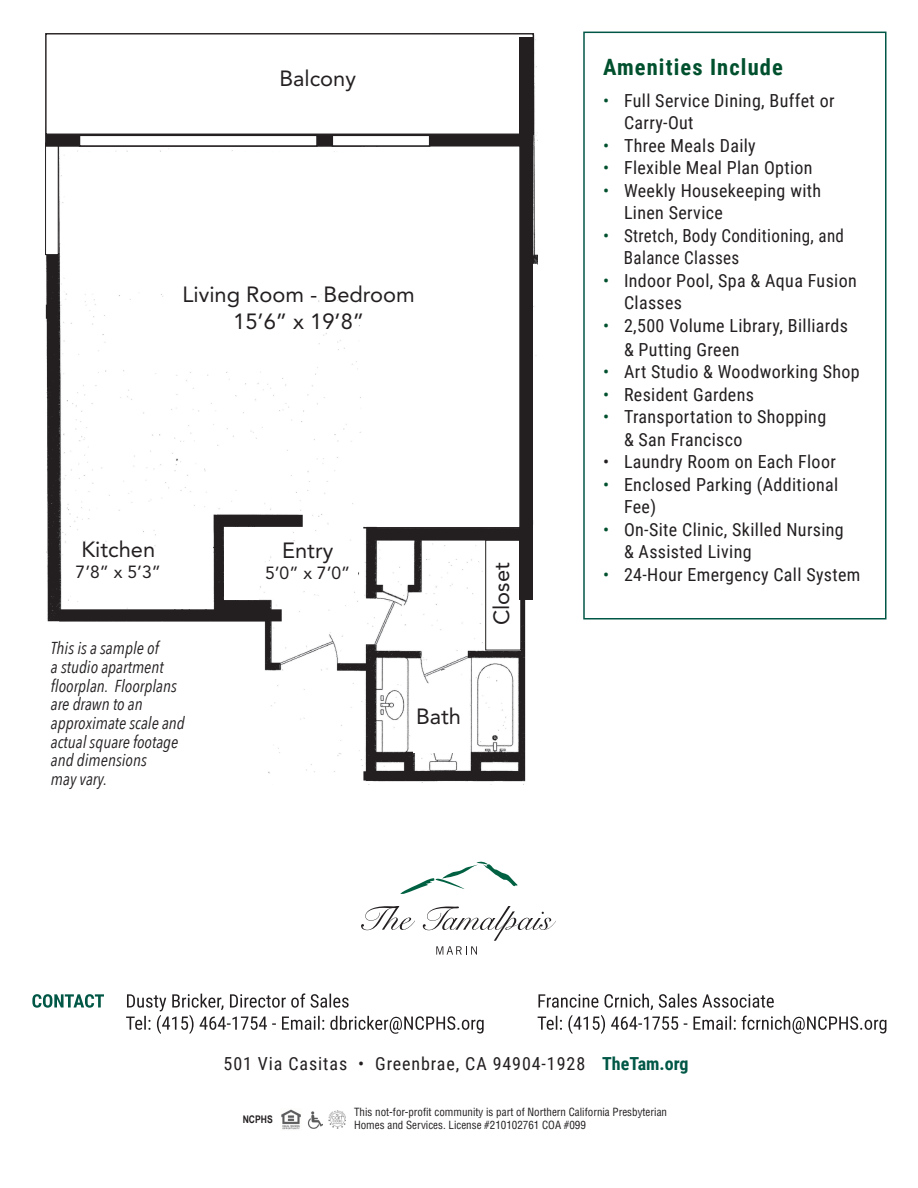
<style>
.page{position:relative;width:918px;height:1188px;background:#fff}
.page>*{position:absolute;margin:0;border:0;box-sizing:border-box;transform-origin:0 0}
.t1{font:700 22.5px "Roboto Condensed";letter-spacing:.05em;color:#00502e}
.t2{font:21.9px/26.2px "Avenir";color:#231f20;text-align:center}
.t3{font:18px/22.5px "Roboto Condensed";letter-spacing:.02em;color:#231f20}
.t4{font:18px "Roboto Condensed";letter-spacing:.05em;color:#231f20}
.t5{font:18px/22.5px "Roboto Condensed";letter-spacing:.02em;color:#231f20;scale:.95 1}
.t6{font:17.55px "Avenir";color:#231f20}
.t7{font:italic 17.25px/18.8px "Avenir Next Condensed";color:#231f20}
.t8{font:condensed 10.95px/13px "Helvetica";color:#231f20}
.t9{font:700 10.5px "Arial Narrow";color:#231f20}
.s1{color:#00502e}
.s2{font-weight:700;color:#005746}
</style>
<div class="page">
<div style="left:583px;top:32px;width:303px;height:588px;border:2px solid #005746"></div>
<svg style="left:400px;top:861px;width:118px;height:33px"></svg>
<svg style="left:423px;top:906px;width:133px;height:49px"></svg>
<svg style="left:361px;top:906px;width:54px;height:24px"></svg>
<img style="left:281px;top:1109px;width:20px;height:21px">
<img style="left:307px;top:1111px;width:15px;height:17px">
<img style="left:328px;top:1110px;width:17px;height:18px">
<svg style="left:126px;top:993px;width:358px;height:41px"></svg>
<svg style="left:32px;top:994px;width:72px;height:14px"></svg>
<svg style="left:538px;top:994px;width:348px;height:40px"></svg>
<img style="left:45px;top:34px;width:493px;height:749px">
<div style="left:108px;top:301px;width:206px;height:68px;background:#fff"></div>
<div style="left:71px;top:549px;width:95px;height:52px;background:#fff"></div>
<div style="left:272px;top:549px;width:85px;height:38px;background:#fff"></div>
<div style="left:413px;top:684px;width:54px;height:68px;background:#fff"></div>
<svg style="left:430px;top:660px;width:38px;height:31px"></svg>
<div style="left:486px;top:540px;width:35px;height:110px;background:#fff"></div>
<div style="left:485px;top:540px;width:36px;height:110px;border:1px solid #231f20"></div>
<div style="left:525px;top:525px;width:36px;height:260px;background:#fff;border:2px solid #fff"></div>
<div style="left:377px;top:264px;width:161px;height:40px;background:#fff"></div>
<div style="left:64px;top:152px;width:299px;height:141px;background:#fff"></div>
<div style="left:46px;top:143px;width:12px;height:112px;background:#fff"></div>
<div style="left:45px;top:143px;width:14px;height:112px;border:1px solid #231f20"></div>
<div style="left:364px;top:772px;width:157px;height:8px;background:#231f20"></div>
<div style="left:363px;top:771px;width:159px;height:10px;border:2px solid #231f20"></div>
<div style="left:368px;top:529px;width:157px;height:11px;background:#231f20"></div>
<div style="left:367px;top:528px;width:159px;height:13px;border:2px solid #231f20"></div>
<div style="left:60px;top:610px;width:221px;height:11px;background:#231f20"></div>
<div style="left:59px;top:609px;width:223px;height:12px;border:2px solid #231f20"></div>
<div style="left:46px;top:135px;width:486px;height:11px;background:#231f20"></div>
<div style="left:45px;top:135px;width:488px;height:12px;border:2px solid #231f20"></div>
<div style="left:218px;top:516px;width:84px;height:10px;background:#231f20"></div>
<div style="left:217px;top:515px;width:86px;height:12px;border:2px solid #231f20"></div>
<div style="left:166px;top:508px;width:47px;height:101px;background:#fff"></div>
<div style="left:46px;top:34px;width:487px;height:100px;background:#fff"></div>
<div style="left:45px;top:33px;width:489px;height:102px;border:1px solid #231f20"></div>
<div style="left:519px;top:37px;width:14px;height:563px;background:#231f20"></div>
<div style="left:362px;top:147px;width:157px;height:380px;background:#fff"></div>
<div style="left:332px;top:135px;width:98px;height:11px;background:#fff"></div>
<div style="left:332px;top:135px;width:98px;height:12px;border:1px solid #231f20"></div>
<div style="left:80px;top:135px;width:237px;height:11px;background:#fff"></div>
<div style="left:79px;top:135px;width:239px;height:12px;border:1px solid #231f20"></div>
<div style="left:224px;top:528px;width:35px;height:72px;background:#fff"></div>
<p class="t2" style="left:279px;top:66px;width:78px">Balcony</p>
<p class="t2" style="left:183px;top:282px;width:234px">Living Room - Bedroom<br>15’6” x 19’8”</p>
<p class="t2" style="left:81px;top:536px;width:75px">Kitchen</p>
<p class="t6" style="left:76px;top:561px;width:87px">7’8” x 5’3”</p>
<p class="t7" style="left:51px;top:639px;width:135px">This is a sample of<br>a studio apartment floorplan. Floorplans are drawn to an approximate scale and actual square footage and dimensions<br>may vary.</p>
<p class="t2" style="left:282px;top:537px;width:53px">Entry</p>
<p class="t6" style="left:265px;top:563px;width:87px">5’0” x 7’0”</p>
<p class="t2" style="left:416px;top:703px;width:46px">Bath</p>
<p class="t2" style="left:489px;top:625px;width:64px;rotate:-90deg">Closet</p>
<p class="t1" style="left:603px;top:51px;width:182px">Amenities Include</p>
<p class="t3" style="left:624px;top:88px;width:212px;text-indent:-21px"><span class="s1">•</span> Full Service Dining, Buffet or<br>Carry-Out</p>
<p class="t3" style="left:603px;top:133px;width:154px"><span class="s1">•</span> Three Meals Daily</p>
<p class="t3" style="left:603px;top:156px;width:211px"><span class="s1">•</span> Flexible Meal Plan Option</p>
<p class="t3" style="left:624px;top:178px;width:199px;text-indent:-21px"><span class="s1">•</span> Weekly Housekeeping with<br>Linen Service</p>
<p class="t5" style="left:624px;top:223px;width:233px;text-indent:-21px"><span class="s1">•</span> Stretch, Body Conditioning, and<br>Balance Classes</p>
<p class="t3" style="left:624px;top:268px;width:234px;text-indent:-21px"><span class="s1">•</span> Indoor Pool, Spa &amp; Aqua Fusion<br>Classes</p>
<p class="t3" style="left:624px;top:313px;width:226px;line-height:24px;text-indent:-21px"><span class="s1">•</span> 2,500 Volume Library, Billiards &amp; Putting Green</p>
<p class="t3" style="left:603px;top:360px;width:258px"><span class="s1">•</span> Art Studio &amp; Woodworking Shop</p>
<p class="t3" style="left:603px;top:382px;width:153px"><span class="s1">•</span> Resident Gardens</p>
<p class="t3" style="left:624px;top:405px;width:204px;text-indent:-21px"><span class="s1">•</span> Transportation to Shopping &amp; San Francisco</p>
<p class="t3" style="left:603px;top:450px;width:234px">• Laundry Room on Each Floor</p>
<p class="t3" style="left:624px;top:472px;width:216px;text-indent:-21px"><span class="s1">•</span> Enclosed Parking (Additional<br>Fee)</p>
<p class="t3" style="left:624px;top:517px;width:221px;text-indent:-21px"><span class="s1">•</span> On-Site Clinic, Skilled Nursing &amp; Assisted Living</p>
<p class="t3" style="left:603px;top:562px;width:259px"><span class="s1">•</span> 24-Hour Emergency Call System</p>
<p class="t4" style="left:224px;top:1051px;width:467px">501 Via Casitas • Greenbrae, CA 94904-1928 <span class="s2">TheTam.org</span></p>
<p class="t9" style="left:243px;top:1111px;width:32px">NCPHS</p>
<p class="t8" style="left:354px;top:1105px;width:314px">This not-for-profit community is part of Northern California Presbyterian<br>Homes and Services. License #210102761 COA #099</p>
</div>
